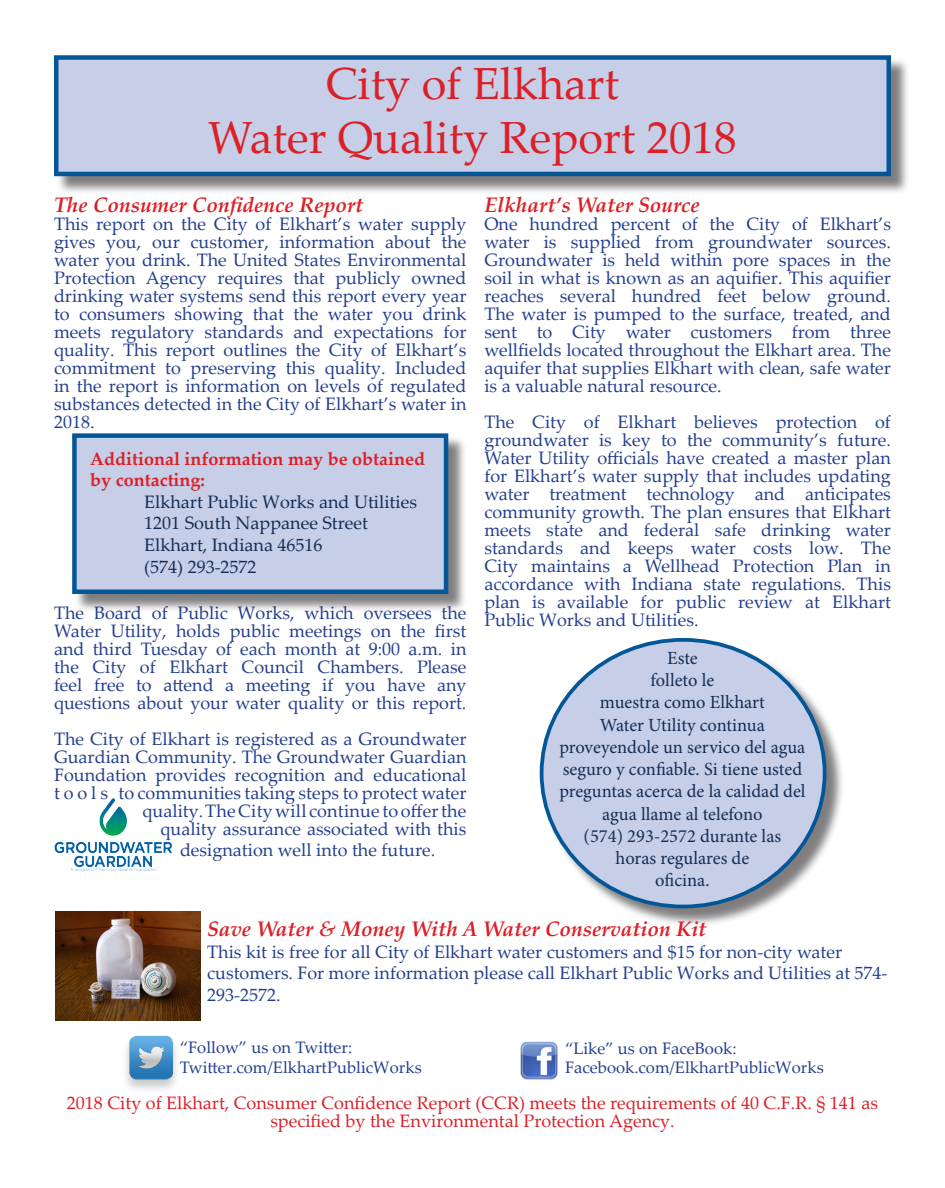
<style>
.page{position:relative;width:945px;height:1188px;background:#fff}
.page>*{position:absolute;margin:0;border:0;box-sizing:border-box;transform-origin:0 0}
.t1{font:45px/54px "Palatino Linotype";color:#dc2027;text-align:center}
.t2{font:italic 700 21px "Palatino Linotype";color:#dc2027}
.t3{font:18.6px/22.4px "Minion Pro";color:#142d54;text-align:center}
.t4{font:18px/18px "Palatino Linotype";color:#253f8e;text-align:justify}
.t5{font:18px/18px "Palatino Linotype";color:#dc2027;text-align:center}
.t6{font:18px/21.6px "Palatino Linotype";color:#142d54}
.t7{font:700 18px "Palatino Linotype";color:#dc2027}
.t8{font:16.65px/20px "Palatino Linotype";color:#253f8e}
</style>
<div class="page">
<div style="left:74px;top:436px;width:393px;height:177px;background:#231f20;opacity:.58"></div>
<div style="left:74px;top:436px;width:372px;height:156px;background:#c7cee8"></div>
<div style="left:72px;top:433px;width:376px;height:161px;border:4px solid #035697"></div>
<div style="left:56px;top:58px;width:853px;height:137px;background:#231f20;opacity:.58"></div>
<div style="left:56px;top:58px;width:833px;height:116px;background:#c7cee8"></div>
<div style="left:54px;top:55px;width:837px;height:121px;border:4px solid #035697"></div>
<div style="left:542px;top:640px;width:303px;height:287px;background:#231f20;opacity:.58"></div>
<div style="left:542px;top:640px;width:283px;height:267px;background:#c7cee8;border-radius:50%"></div>
<img style="left:520px;top:1042px;width:38px;height:38px">
<div style="left:121px;top:1035px;width:60px;height:59px;background:#231f20;opacity:.24"></div>
<img style="left:129px;top:1036px;width:44px;height:43px">
<img style="left:56px;top:912px;width:145px;height:109px">
<img style="left:54px;top:798px;width:118px;height:74px">
<p class="t1" style="left:208px;top:55px;width:530px">City of Elkhart<br>Water Quality Report 2018</p>
<p class="t2" style="left:54px;top:190px;width:311px">The Consumer Confidence Report</p>
<p class="t4" style="left:54px;top:214px;width:414px">This report on the City of Elkhart’s water supply gives you, our customer, information about the water you drink. The United States Environmental Protection Agency requires that publicly owned drinking water systems send this report every year to consumers showing that the water you drink meets regulatory standards and expectations for quality. This report outlines the City of Elkhart’s commitment to preserving this quality. Included in the report is information on levels of regulated substances detected in the City of Elkhart’s water in 2018.</p>
<p class="t7" style="left:90px;top:446px;width:336px">Additional information may be obtained</p>
<p class="t7" style="left:90px;top:467px;width:116px">by contacting:</p>
<p class="t6" style="left:144px;top:490px;width:274px">Elkhart Public Works and Utilities</p>
<p class="t6" style="left:144px;top:512px;width:225px">1201 South Nappanee Street</p>
<p class="t6" style="left:144px;top:533px;width:180px">Elkhart, Indiana 46516 (574) 293-2572</p>
<p class="t4" style="left:54px;top:603px;width:414px">The Board of Public Works, which oversees the Water Utility, holds public meetings on the first and third Tuesday of each month at 9:00 a.m. in the City of Elkhart Council Chambers. Please feel free to attend a meeting if you have any questions about your water quality or this report.</p>
<p class="t4" style="left:54px;top:729px;width:414px;text-align:right">The City of Elkhart is registered as a Groundwater Guardian Community. The Groundwater Guardian Foundation provides recognition and educational t o o l s to communities taking steps to protect water quality.TheCitywill continue toofferthe<br>quality assurance associated with this</p>
<p class="t4" style="left:180px;top:841px;width:257px">designation well into the future.</p>
<p class="t2" style="left:484px;top:190px;width:217px">Elkhart’s Water Source</p>
<p class="t4" style="left:484px;top:214px;width:408px">One hundred percent of the City of Elkhart’s water is supplied from groundwater sources.<br>Groundwater is held within pore spaces in the soil in what is known as an aquifier. This aquifier reaches several hundred feet below ground.<br>The water is pumped to the surface, treated, and sent to City water customers from three wellfields located throughout the Elkhart area. The aquifer that supplies Elkhart with clean, safe water is a valuable natural resource.</p>
<p class="t4" style="left:484px;top:412px;width:408px">The City of Elkhart believes protection of groundwater is key to the community’s future.<br>Water Utility officials have created a master plan for Elkhart’s water supply that includes updating water treatment technology and anticipates community growth. The plan ensures that Elkhart meets state and federal safe drinking water standards and keeps water costs low. The City maintains a Wellhead Protection Plan in accordance with Indiana state regulations. This plan is available for public review at Elkhart Public Works and Utilities.</p>
<p class="t3" style="left:559px;top:647px;width:248px">Este<br>folleto le<br>muestra como Elkhart<br>Water Utility continua proveyendole un servico del agua seguro y confiable. Si tiene usted preguntas acerca de la calidad del agua llame al telefono<br>(574) 293-2572 durante las<br>horas regulares de<br>oficina.</p>
<p class="t2" style="left:207px;top:914px;width:501px">Save Water &amp; Money With A Water Conservation Kit</p>
<p class="t4" style="left:207px;top:940px;width:682px;line-height:21.6px;text-align:left">This kit is free for all City of Elkhart water customers and $15 for non-city water customers. For more information please call Elkhart Public Works and Utilities at 574-<br>293-2572.</p>
<p class="t8" style="left:180px;top:1037px;width:243px">“Follow” us on Twitter:<br>Twitter.com/ElkhartPublicWorks</p>
<p class="t8" style="left:565px;top:1037px;width:173px">“Like” us on FaceBook:</p>
<p class="t8" style="left:565px;top:1057px;width:260px">Facebook.com/ElkhartPublicWorks</p>
<p class="t5" style="left:67px;top:1093px;width:813px">2018 City of Elkhart, Consumer Confidence Report (CCR) meets the requirements of 40 C.F.R. § 141 as specified by the Environmental Protection Agency.</p>
</div>
